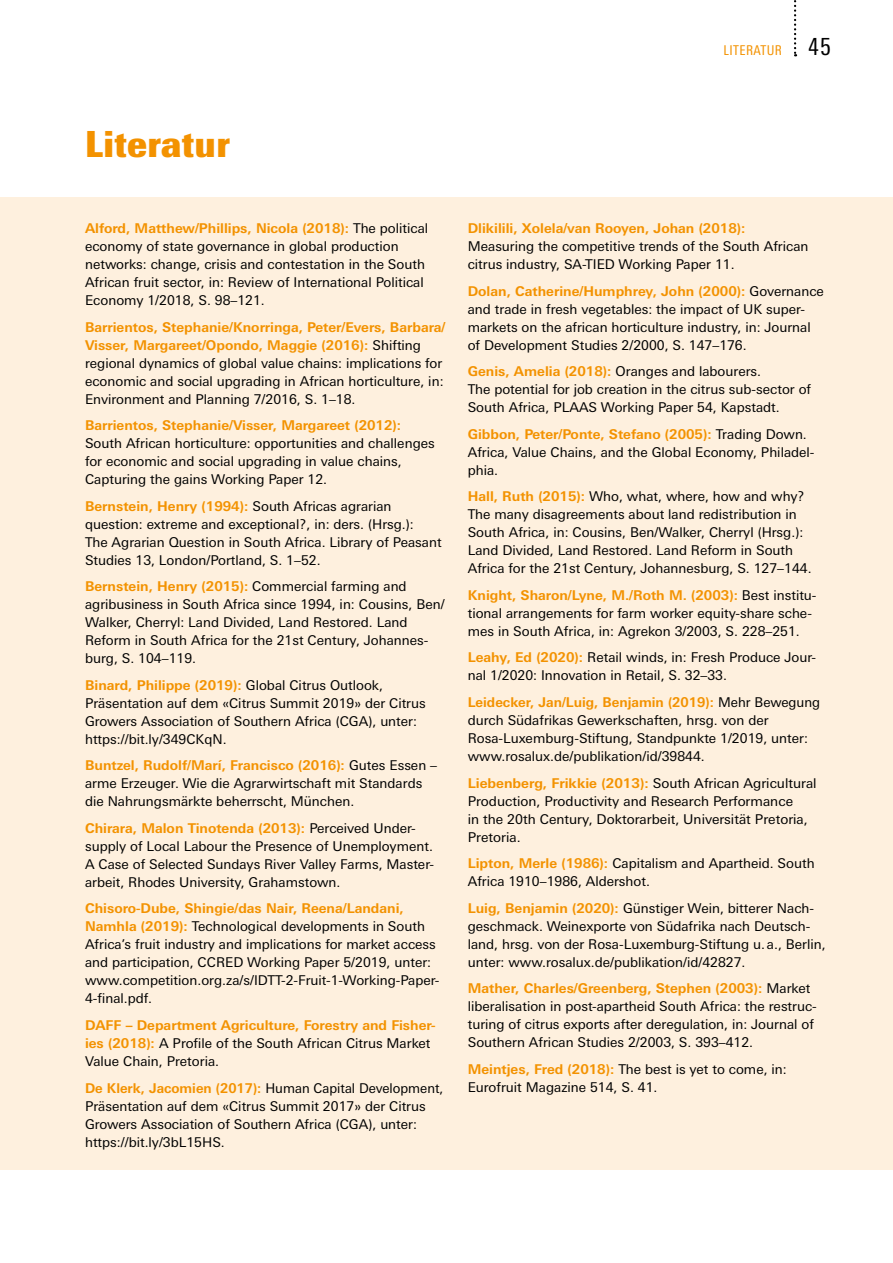
<style>
.page{position:relative;width:893px;height:1263px;background:#fff}
.page>*{position:absolute;margin:0;border:0;box-sizing:border-box;transform-origin:0 0}
.t1{font:900 condensed 36px "Linotype Univers";letter-spacing:.01em;color:#f39200}
.t2{font:13.5px/18px "Linotype Univers Basic";color:#000}
.t3{font:700 13.5px "Linotype Univers Basic";color:#f39200}
.t4{font:condensed 13.5px "Linotype Univers";letter-spacing:.03em;color:#f39200}
.s1{font-size:24px;color:#000}
.s2{font-weight:700;color:#f39200}
</style>
<div class="page">
<svg style="left:794px;top:0;width:2px;height:56px"></svg>
<div style="left:0;top:197px;width:893px;height:972px;background:#fef0de"></div>
<p class="t4" style="left:723px;top:43px;width:109px">LITERATUR <span class="s1">45</span></p>
<h1 class="t1" style="left:85px;top:121px;width:146px">Literatur</h1>
<p class="t2" style="left:85px;top:220px;width:345px"><span class="s2">Alford, Matthew/Phillips, Nicola (2018):</span> The political economy of state governance in global production networks: change, crisis and contestation in the South African fruit sector, in: Review of International Political Economy 1/2018, S. 98–121.</p>
<p class="t2" style="left:85px;top:318px;width:362px"><span class="s2">Barrientos, Stephanie/Knorringa, Peter/Evers, Barbara/ Visser, Margareet/Opondo, Maggie (2016):</span> Shifting regional dynamics of global value chains: implications for economic and social upgrading in African horticulture, in:<br>Environment and Planning 7/2016, S. 1–18.</p>
<p class="t3" style="left:85px;top:417px;width:318px">Barrientos, Stephanie/Visser, Margareet (2012):</p>
<p class="t2" style="left:85px;top:435px;width:351px">South African horticulture: opportunities and challenges for economic and social upgrading in value chains,<br>Capturing the gains Working Paper 12.</p>
<p class="t2" style="left:85px;top:497px;width:358px"><span class="s2">Bernstein, Henry (1994):</span> South Africas agrarian question: extreme and exceptional?, in: ders. (Hrsg.):<br>The Agrarian Question in South Africa. Library of Peasant Studies 13, London/Portland, S. 1–52.</p>
<p class="t2" style="left:85px;top:578px;width:361px"><span class="s2">Bernstein, Henry (2015):</span> Commercial farming and agribusiness in South Africa since 1994, in: Cousins, Ben/ Walker, Cherryl: Land Divided, Land Restored. Land Reform in South Africa for the 21st Century, Johannes&shy;burg, S. 104–119.</p>
<p class="t2" style="left:85px;top:676px;width:342px"><span class="s2">Binard, Philippe (2019):</span> Global Citrus Outlook, Präsentation auf dem «Citrus Summit 2019» der Citrus Growers Association of Southern Africa (CGA), unter: https://bit.ly/349CKqN.</p>
<p class="t2" style="left:85px;top:757px;width:354px"><span class="s2">Buntzel, Rudolf/Marí, Francisco (2016):</span> Gutes Essen – arme Erzeuger. Wie die Agrarwirtschaft mit Standards die Nahrungsmärkte beherrscht, München.</p>
<p class="t2" style="left:85px;top:819px;width:351px"><span class="s2">Chirara, Malon Tinotenda (2013):</span> Perceived Under&shy;supply of Local Labour the Presence of Unemployment.<br>A Case of Selected Sundays River Valley Farms, Master&shy;arbeit, Rhodes University, Grahamstown.</p>
<p class="t2" style="left:85px;top:900px;width:356px"><span class="s2">Chisoro-Dube, Shingie/das Nair, Reena/Landani, Namhla (2019):</span> Technological developments in South Africa’s fruit industry and implications for market access and participation, CCRED Working Paper 5/2019, unter: www.competition.org.za/s/IDTT-2-Fruit-1-Working-Paper-4-final.pdf.</p>
<p class="t2" style="left:85px;top:1016px;width:352px"><span class="s2">DAFF – Department Agriculture, Forestry and Fisher&shy;ies (2018):</span> A Profile of the South African Citrus Market<br>Value Chain, Pretoria.</p>
<p class="t2" style="left:85px;top:1079px;width:360px"><span class="s2">De Klerk, Jacomien (2017):</span> Human Capital Development, Präsentation auf dem «Citrus Summit 2017» der Citrus Growers Association of Southern Africa (CGA), unter: https://bit.ly/3bL15HS.</p>
<p class="t3" style="left:468px;top:220px;width:279px">Dlikilili, Xolela/van Rooyen, Johan (2018):</p>
<p class="t2" style="left:468px;top:238px;width:342px">Measuring the competitive trends of the South African citrus industry, SA-TIED Working Paper 11.</p>
<p class="t2" style="left:468px;top:282px;width:358px"><span class="s2">Dolan, Catherine/Humphrey, John (2000):</span> Governance and trade in fresh vegetables: the impact of UK super&shy;markets on the african horticulture industry, in: Journal of Development Studies 2/2000, S. 147–176.</p>
<p class="t2" style="left:468px;top:363px;width:345px"><span class="s2">Genis, Amelia (2018):</span> Oranges and labourers.<br>The potential for job creation in the citrus sub-sector of<br>South Africa, PLAAS Working Paper 54, Kapstadt.</p>
<p class="t2" style="left:468px;top:425px;width:348px"><span class="s2">Gibbon, Peter/Ponte, Stefano (2005):</span> Trading Down.<br>Africa, Value Chains, and the Global Economy, Philadel&shy;phia.</p>
<p class="t2" style="left:468px;top:488px;width:345px"><span class="s2">Hall, Ruth (2015):</span> Who, what, where, how and why?<br>The many disagreements about land redistribution in South Africa, in: Cousins, Ben/Walker, Cherryl (Hrsg.):<br>Land Divided, Land Restored. Land Reform in South Africa for the 21st Century, Johannesburg, S. 127–144.</p>
<p class="t2" style="left:468px;top:586px;width:350px"><span class="s2">Knight, Sharon/Lyne, M./Roth M. (2003):</span> Best institu&shy;tional arrangements for farm worker equity-share sche&shy;mes in South Africa, in: Agrekon 3/2003, S. 228–251.</p>
<p class="t2" style="left:468px;top:649px;width:350px"><span class="s2">Leahy, Ed (2020):</span> Retail winds, in: Fresh Produce Jour&shy;nal 1/2020: Innovation in Retail, S. 32–33.</p>
<p class="t2" style="left:468px;top:693px;width:354px"><span class="s2">Leidecker, Jan/Luig, Benjamin (2019):</span> Mehr Bewegung durch Südafrikas Gewerkschaften, hrsg. von der Rosa-Luxemburg-Stiftung, Standpunkte 1/2019, unter: www.rosalux.de/publikation/id/39844.</p>
<p class="t2" style="left:468px;top:774px;width:350px"><span class="s2">Liebenberg, Frikkie (2013):</span> South African Agricultural Production, Productivity and Research Performance<br>in the 20th Century, Doktorarbeit, Universität Pretoria, Pretoria.</p>
<p class="t2" style="left:468px;top:854px;width:348px"><span class="s2">Lipton, Merle (1986):</span> Capitalism and Apartheid. South<br>Africa 1910–1986, Aldershot.</p>
<p class="t2" style="left:468px;top:899px;width:359px"><span class="s2">Luig, Benjamin (2020):</span> Günstiger Wein, bitterer Nach&shy;geschmack. Weinexporte von Südafrika nach Deutsch&shy;land, hrsg. von der Rosa-Luxemburg-Stiftung u.a., Berlin, unter: www.rosalux.de/publikation/id/42827.</p>
<p class="t2" style="left:468px;top:979px;width:351px"><span class="s2">Mather, Charles/Greenberg, Stephen (2003):</span> Market liberalisation in post-apartheid South Africa: the restruc&shy;turing of citrus exports after deregulation, in: Journal of Southern African Studies 2/2003, S. 393–412.</p>
<p class="t2" style="left:468px;top:1060px;width:320px"><span class="s2">Meintjes, Fred (2018):</span> The best is yet to come, in:<br>Eurofruit Magazine 514, S. 41.</p>
</div>
